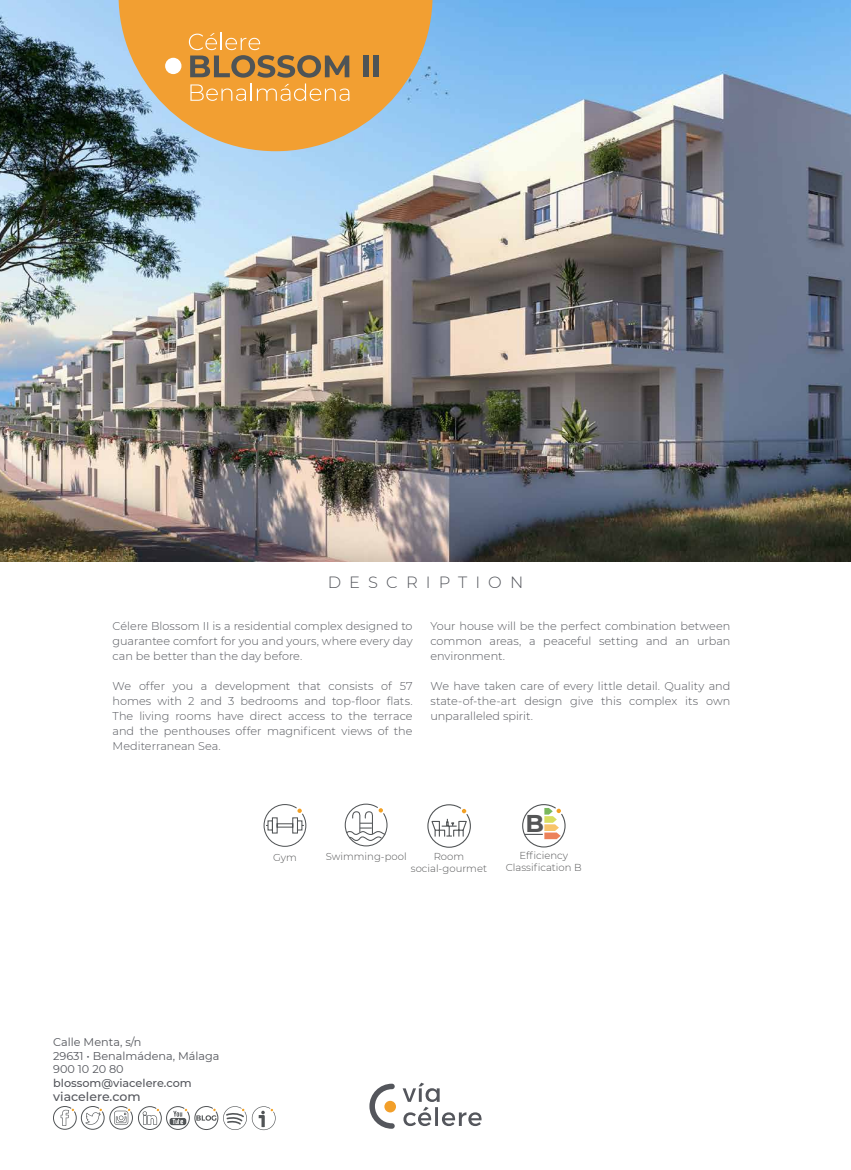
<style>
.page{position:relative;width:851px;height:1170px;background:#fff}
.page>*{position:absolute;margin:0;border:0;box-sizing:border-box;transform-origin:0 0}
.t1{font:700 24.25px "Montserrat";color:#555657}
.t2{font:300 16.25px "Montserrat";letter-spacing:.5em;color:#54565c}
.t3{font:500 12.5px "Montserrat";color:#54565c}
.t4{font:300 11.25px/15px "Montserrat";color:#54565c;text-align:justify}
.t5{font:11.25px/13.8px "Montserrat";color:#54565c}
.t6{font:500 11.25px "Montserrat";color:#54565c}
.t7{font:300 10px/12.1px "Montserrat";color:#555657;text-align:center}
</style>
<div class="page">
<img style="left:0;top:0;width:850px;height:561px">
<svg style="left:369px;top:1082px;width:113px;height:46px"></svg>
<svg style="left:53px;top:1106px;width:222px;height:23px"></svg>
<svg style="left:118px;top:0;width:314px;height:151px;background:#d5a763"></svg>
<svg style="left:427px;top:804px;width:44px;height:44px"></svg>
<svg style="left:344px;top:803px;width:44px;height:44px"></svg>
<svg style="left:263px;top:804px;width:44px;height:43px"></svg>
<svg style="left:522px;top:804px;width:44px;height:44px"></svg>
<svg style="left:189px;top:33px;width:160px;height:68px;background:#d89945"></svg>
<div style="left:363px;top:55px;width:5px;height:22px;background:#4f5456"></div>
<div style="left:373px;top:55px;width:5px;height:22px;background:#4f5456"></div>
<div style="left:165px;top:58px;width:16px;height:16px;background:#fff;border-radius:50%"></div>
<h2 class="t2" style="left:327px;top:571px;width:197px">DESCRIPTION</h2>
<p class="t4" style="left:112px;top:618px;width:301px">Célere Blossom II is a residential complex designed to guarantee comfort for you and yours, where every day can be better than the day before.</p>
<p class="t4" style="left:112px;top:678px;width:301px">We offer you a development that consists of 57 homes with 2 and 3 bedrooms and top-floor flats.<br>The living rooms have direct access to the terrace and the penthouses offer magnificent views of the Mediterranean Sea.</p>
<p class="t4" style="left:430px;top:618px;width:301px">Your house will be the perfect combination between common areas, a peaceful setting and an urban environment.</p>
<p class="t4" style="left:430px;top:678px;width:301px">We have taken care of every little detail. Quality and state-of-the-art design give this complex its own unparalleled spirit.</p>
<h1 class="t1" style="left:525px;top:805px;width:20px">B</h1>
<p class="t7" style="left:273px;top:850px;width:25px">Gym</p>
<p class="t7" style="left:326px;top:850px;width:82px">Swimming-pool</p>
<p class="t7" style="left:505px;top:849px;width:77px">Efficiency<br>Classification B</p>
<p class="t7" style="left:411px;top:849px;width:78px">Room social-gourmet</p>
<p class="t5" style="left:53px;top:1034px;width:168px">Calle Menta, s/n<br>29631 • Benalmádena, Málaga<br>900 10 20 80</p>
<p class="t6" style="left:53px;top:1075px;width:140px">blossom@viacelere.com</p>
<p class="t3" style="left:53px;top:1087px;width:89px">viacelere.com</p>
</div>
